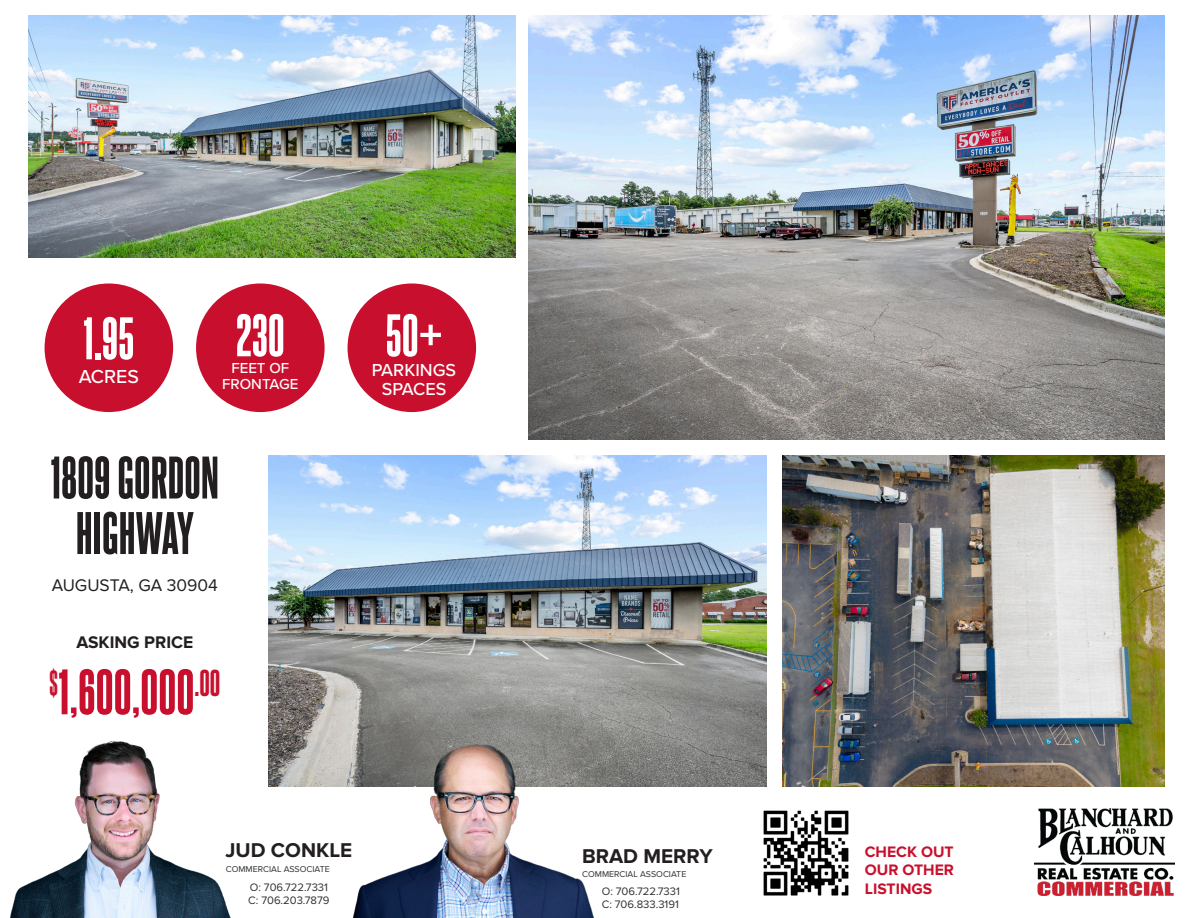
<style>
.page{position:relative;width:1188px;height:918px;background:#fff}
.page>*{position:absolute;margin:0;border:0;box-sizing:border-box;transform-origin:0 0}
.t1{font:54.45px "Steelfish Eb";color:#c8102e}
.t2{font:51px "Steelfish Eb";color:#231f20}
.t3{font:51px "Steelfish Eb";color:#fff}
.t4{font:700 20.7px "Proxima Nova";color:#231f20}
.t5{font:500 19.5px "Proxima Nova";color:#fff}
.t6{font:500 18px "Proxima Nova";color:#fff}
.t7{font:17.4px "Proxima Nova";color:#231f20}
.t8{font:700 17.4px "Proxima Nova";color:#231f20}
.t9{font:700 15.75px "Proxima Nova";color:#c8102e}
.t10{font:500 15px/16.5px "Proxima Nova";color:#fff;text-align:center}
.t11{font:11.25px "Proxima Nova";color:#323031}
.t12{font:8.85px "Proxima Nova";color:#323031}
</style>
<div class="page">
<img style="left:529px;top:16px;width:636px;height:424px">
<img style="left:783px;top:455px;width:382px;height:332px">
<img style="left:268px;top:455px;width:498px;height:332px">
<img style="left:28px;top:16px;width:488px;height:241px">
<img style="left:1035px;top:809px;width:139px;height:87px">
<img style="left:10px;top:741px;width:221px;height:177px">
<img style="left:350px;top:741px;width:252px;height:177px">
<img style="left:763px;top:810px;width:86px;height:86px">
<div style="left:45px;top:284px;width:128px;height:128px;background:#c8102e;border-radius:50%"></div>
<div style="left:196px;top:284px;width:129px;height:128px;background:#c8102e;border-radius:50%"></div>
<div style="left:348px;top:284px;width:128px;height:128px;background:#c8102e;border-radius:50%"></div>
<p class="t3" style="left:83px;top:307px;width:52px">1.95</p>
<p class="t5" style="left:79px;top:362px;width:62px">ACRES</p>
<p class="t3" style="left:236px;top:304px;width:50px">230</p>
<p class="t10" style="left:222px;top:359px;width:78px">FEET OF<br>FRONTAGE</p>
<p class="t2" style="left:51px;top:446px;width:170px">1809 GORDON</p>
<p class="t2" style="left:76px;top:502px;width:120px">HIGHWAY</p>
<p class="t7" style="left:52px;top:575px;width:168px">AUGUSTA, GA 30904</p>
<p class="t8" style="left:76px;top:632px;width:118px">ASKING PRICE</p>
<p class="t1" style="left:49px;top:659px;width:173px"><sup>$</sup>1,600,000<sup>.00</sup></p>
<p class="t3" style="left:386px;top:304px;width:59px">50+</p>
<p class="t6" style="left:372px;top:356px;width:86px">PARKINGS</p>
<p class="t6" style="left:382px;top:376px;width:66px">SPACES</p>
<p class="t4" style="left:226px;top:838px;width:128px">JUD CONKLE</p>
<p class="t11" style="left:250px;top:881px;width:80px">O: 706.722.7331</p>
<p class="t11" style="left:248px;top:894px;width:83px">C: 706.203.7879</p>
<p class="t12" style="left:226px;top:864px;width:106px">COMMERCIAL ASSOCIATE</p>
<p class="t4" style="left:582px;top:844px;width:132px">BRAD MERRY</p>
<p class="t11" style="left:602px;top:885px;width:80px">O: 706.722.7331</p>
<p class="t11" style="left:602px;top:898px;width:79px">C: 706.833.3191</p>
<p class="t12" style="left:582px;top:869px;width:106px">COMMERCIAL ASSOCIATE</p>
<p class="t9" style="left:865px;top:842px;width:90px">CHECK OUT</p>
<p class="t9" style="left:865px;top:861px;width:91px">OUR OTHER</p>
<p class="t9" style="left:865px;top:880px;width:69px">LISTINGS</p>
</div>
